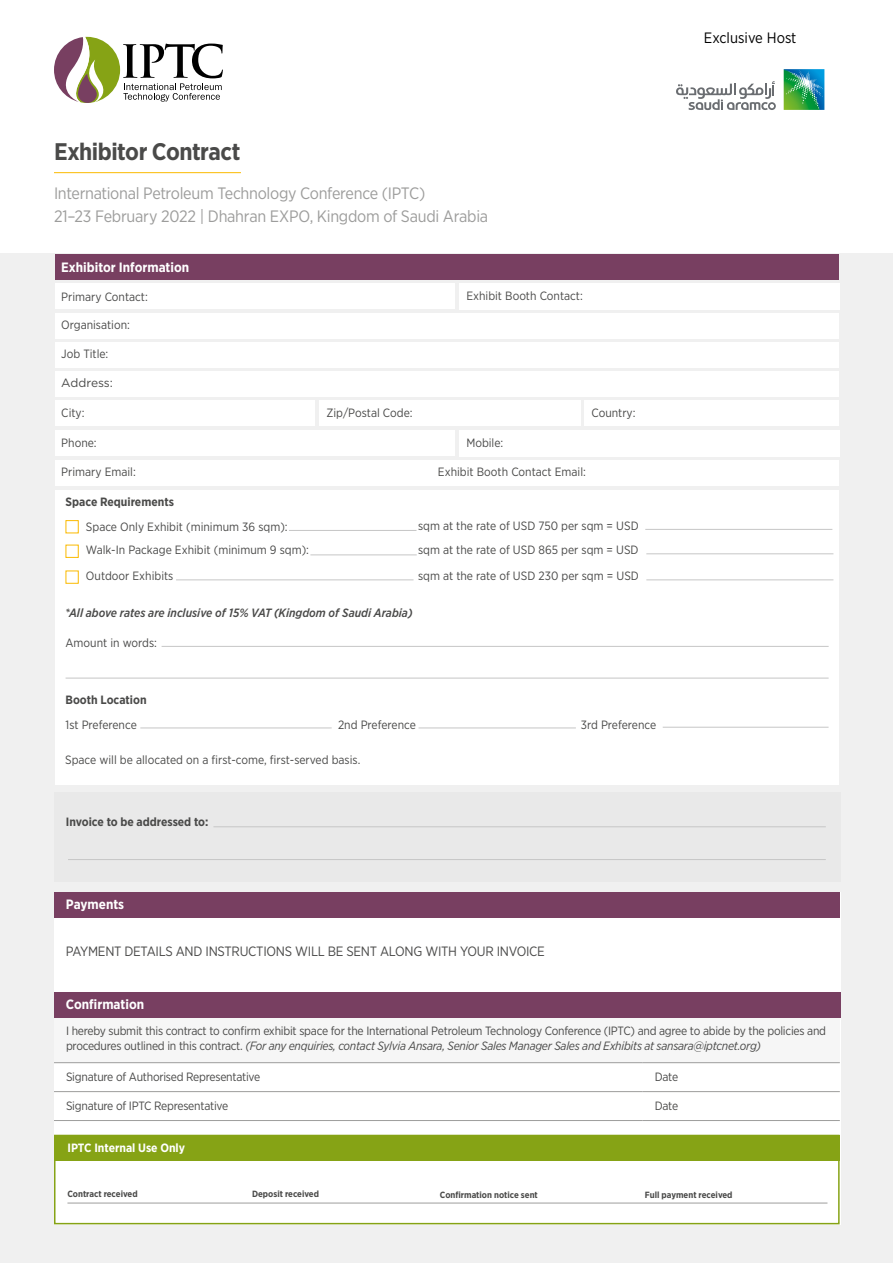
<style>
.page{position:relative;width:893px;height:1263px;background:#fff}
.page>*{position:absolute;margin:0;border:0;box-sizing:border-box;transform-origin:0 0}
.t1{font:700 24px "Gotham Narrow";letter-spacing:-.02em;color:#4a4a49}
.t2{font:16.5px/22.5px "Gotham Narrow";letter-spacing:-.02em;color:#9d9d9c}
.t3{font:15px "Gotham Narrow";color:#000}
.t4{font:13.5px "Gotham Narrow";letter-spacing:-.02em;color:#4a4a49}
.t5{font:700 13.5px "Gotham Narrow";color:#fff}
.t6{font:12px "Gotham Narrow";color:#4a4a49}
.t7{font:12px/15px "Gotham Narrow";letter-spacing:-.02em;color:#4a4a49}
.t8{font:italic 500 12px "Gotham Narrow";color:#4a4a49}
.t9{font:700 12px "Gotham Narrow";color:#4a4a49}
.t10{font:700 12px "Gotham Narrow";color:#fff}
.t11{font:12px "Gotham";letter-spacing:-.005em;color:#4a4a49}
.t12{font:700 9px "Gotham Narrow";color:#4a4a49}
.s1{font-style:italic}
</style>
<div class="page">
<div style="left:0;top:253px;width:893px;height:1010px;background:#f0f0f0"></div>
<div style="left:55px;top:490px;width:784px;height:294px;background:#fff"></div>
<div style="left:54px;top:892px;width:786px;height:332px;background:#fff"></div>
<div style="left:55px;top:254px;width:784px;height:26px;background:#783f61"></div>
<div style="left:55px;top:284px;width:400px;height:25px;background:#fff"></div>
<div style="left:55px;top:313px;width:784px;height:25px;background:#fff"></div>
<div style="left:55px;top:342px;width:784px;height:25px;background:#fff"></div>
<div style="left:55px;top:371px;width:784px;height:25px;background:#fff"></div>
<div style="left:55px;top:400px;width:260px;height:26px;background:#fff"></div>
<div style="left:55px;top:460px;width:784px;height:26px;background:#fff"></div>
<div style="left:319px;top:400px;width:261px;height:26px;background:#fff"></div>
<div style="left:585px;top:400px;width:254px;height:26px;background:#fff"></div>
<div style="left:55px;top:430px;width:400px;height:26px;background:#fff"></div>
<div style="left:66px;top:545px;width:13px;height:13px;border:1px solid #fbba00"></div>
<hr style="left:310px;top:554px;width:107px;height:1px;background:#c6c6c6">
<hr style="left:646px;top:553px;width:187px;height:1px;background:#c6c6c6">
<div style="left:66px;top:520px;width:13px;height:13px;border:1px solid #fbba00"></div>
<hr style="left:289px;top:530px;width:127px;height:1px;background:#c6c6c6">
<hr style="left:645px;top:529px;width:187px;height:1px;background:#c6c6c6">
<hr style="left:162px;top:646px;width:667px;height:1px;background:#c6c6c6">
<hr style="left:66px;top:678px;width:763px;height:1px;background:#c6c6c6">
<hr style="left:140px;top:727px;width:192px;height:1px;background:#c6c6c6">
<hr style="left:663px;top:727px;width:165px;height:1px;background:#c6c6c6">
<div style="left:54px;top:792px;width:786px;height:89px;background:#e9e9e9"></div>
<hr style="left:213px;top:826px;width:613px;height:1px;background:#c6c6c6">
<hr style="left:68px;top:859px;width:758px;height:1px;background:#c6c6c6">
<div style="left:54px;top:892px;width:786px;height:26px;background:#783f61"></div>
<hr style="left:54px;top:172px;width:187px;height:1px;background:#fbba00">
<div style="left:54px;top:1015px;width:786px;height:48px;background:#f6f6f6"></div>
<hr style="left:54px;top:1062px;width:589px;height:1px;background:#9d9d9c">
<hr style="left:643px;top:1062px;width:197px;height:1px;background:#9d9d9c">
<hr style="left:54px;top:1091px;width:589px;height:1px;background:#9d9d9c">
<hr style="left:643px;top:1091px;width:197px;height:1px;background:#9d9d9c">
<hr style="left:54px;top:1120px;width:589px;height:1px;background:#9d9d9c">
<hr style="left:643px;top:1120px;width:197px;height:1px;background:#9d9d9c">
<div style="left:54px;top:992px;width:786px;height:25px;background:#783f61"></div>
<div style="left:54px;top:1135px;width:786px;height:89px;border:2px solid #86a315"></div>
<div style="left:55px;top:1135px;width:785px;height:25px;background:#86a315"></div>
<hr style="left:67px;top:1203px;width:760px;height:1px;background:#9d9d9c">
<hr style="left:419px;top:727px;width:157px;height:1px;background:#c6c6c6">
<div style="left:459px;top:430px;width:381px;height:26px;background:#fff"></div>
<div style="left:459px;top:284px;width:381px;height:26px;background:#fff"></div>
<div style="left:66px;top:571px;width:13px;height:13px;border:1px solid #fbba00"></div>
<hr style="left:646px;top:579px;width:187px;height:1px;background:#c6c6c6">
<hr style="left:176px;top:579px;width:238px;height:1px;background:#c6c6c6">
<svg style="left:54px;top:36px;width:169px;height:67px"></svg>
<svg style="left:676px;top:81px;width:100px;height:29px"></svg>
<svg style="left:784px;top:69px;width:40px;height:41px;background:#379e7d"></svg>
<h1 class="t1" style="left:54px;top:136px;width:188px">Exhibitor Contract</h1>
<h2 class="t2" style="left:54px;top:182px;width:436px">International Petroleum Technology Conference (IPTC)<br>21–23 February 2022 | Dhahran EXPO, Kingdom of Saudi Arabia</h2>
<p class="t5" style="left:61px;top:259px;width:130px">Exhibitor Information</p>
<p class="t6" style="left:61px;top:289px;width:88px">Primary Contact:</p>
<p class="t6" style="left:61px;top:317px;width:70px">Organisation:</p>
<p class="t6" style="left:61px;top:346px;width:49px">Job Title:</p>
<p class="t11" style="left:61px;top:375px;width:53px">Address:</p>
<p class="t6" style="left:61px;top:405px;width:25px">City:</p>
<p class="t6" style="left:61px;top:435px;width:37px">Phone:</p>
<p class="t6" style="left:466px;top:289px;width:118px">Exhibit Booth Contact:</p>
<p class="t6" style="left:326px;top:405px;width:88px">Zip/Postal Code:</p>
<p class="t6" style="left:591px;top:405px;width:46px">Country:</p>
<p class="t6" style="left:466px;top:435px;width:39px">Mobile:</p>
<p class="t6" style="left:61px;top:465px;width:76px">Primary Email:</p>
<p class="t6" style="left:438px;top:465px;width:150px">Exhibit Booth Contact Email:</p>
<p class="t9" style="left:66px;top:494px;width:110px">Space Requirements</p>
<p class="t6" style="left:86px;top:543px;width:225px">Walk-In Package Exhibit (minimum 9 sqm):</p>
<p class="t6" style="left:418px;top:543px;width:222px">sqm at the rate of USD 865 per sqm = USD</p>
<p class="t6" style="left:86px;top:519px;width:203px">Space Only Exhibit (minimum 36 sqm):</p>
<p class="t6" style="left:418px;top:518px;width:222px">sqm at the rate of USD 750 per sqm = USD</p>
<p class="t6" style="left:86px;top:568px;width:89px">Outdoor Exhibits</p>
<p class="t6" style="left:418px;top:568px;width:222px">sqm at the rate of USD 230 per sqm = USD</p>
<p class="t8" style="left:65px;top:605px;width:349px">*All above rates are inclusive of 15% VAT (Kingdom of Saudi Arabia)</p>
<p class="t6" style="left:66px;top:635px;width:93px">Amount in words:</p>
<p class="t9" style="left:66px;top:692px;width:83px">Booth Location</p>
<p class="t6" style="left:66px;top:717px;width:73px">1st Preference</p>
<p class="t6" style="left:338px;top:717px;width:79px">2nd Preference</p>
<p class="t6" style="left:65px;top:752px;width:297px">Space will be allocated on a first-come, first-served basis.</p>
<p class="t9" style="left:66px;top:814px;width:144px">Invoice to be addressed to:</p>
<p class="t5" style="left:66px;top:896px;width:60px">Payments</p>
<p class="t4" style="left:66px;top:943px;width:480px">PAYMENT DETAILS AND INSTRUCTIONS WILL BE SENT ALONG WITH YOUR INVOICE</p>
<p class="t5" style="left:66px;top:996px;width:80px">Confirmation</p>
<p class="t6" style="left:581px;top:717px;width:77px">3rd Preference</p>
<p class="t3" style="left:704px;top:28px;width:94px">Exclusive Host</p>
<p class="t7" style="left:66px;top:1023px;width:761px">I hereby submit this contract to confirm exhibit space for the International Petroleum Technology Conference (IPTC) and agree to abide by the policies and procedures outlined in this contract. <span class="s1">(For any enquiries, contact Sylvia Ansara, Senior Sales Manager Sales and Exhibits at sansara@iptcnet.org)</span></p>
<p class="t7" style="left:66px;top:1069px;width:196px">Signature of Authorised Representative</p>
<p class="t6" style="left:655px;top:1069px;width:25px">Date</p>
<p class="t7" style="left:66px;top:1098px;width:164px">Signature of IPTC Representative</p>
<p class="t6" style="left:655px;top:1098px;width:25px">Date</p>
<p class="t10" style="left:67px;top:1140px;width:119px">IPTC Internal Use Only</p>
<p class="t12" style="left:67px;top:1187px;width:72px">Contract received</p>
<p class="t12" style="left:252px;top:1188px;width:68px">Deposit received</p>
<p class="t12" style="left:440px;top:1189px;width:100px">Confirmation notice sent</p>
<p class="t12" style="left:645px;top:1189px;width:89px">Full payment received</p>
</div>
